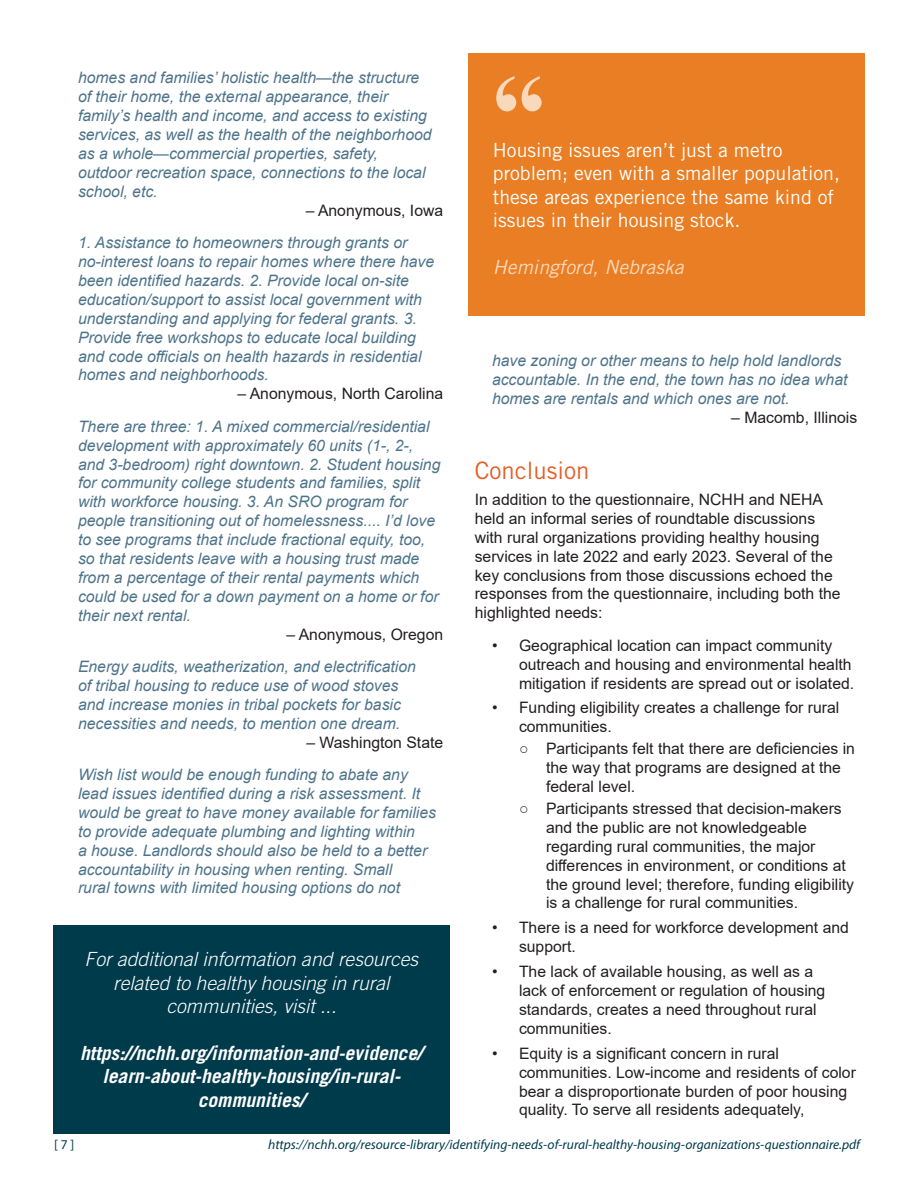
<style>
.page{position:relative;width:918px;height:1188px;background:#fff}
.page>*{position:absolute;margin:0;border:0;box-sizing:border-box;transform-origin:0 0}
.t1{font:700 108px "Times New Roman";color:#f9d9bc}
.t2{font:24px "Trade Gothic LT Std";color:#e65c25}
.t3{font:19.5px/23.4px "Trade Gothic LT Std";color:#fff}
.t4{font:italic 700 19.5px/23.4px "Trade Gothic LT Std";color:#fff;text-align:center}
.t5{font:italic 300 19.5px/23.4px "Trade Gothic LT Std";color:#fff;text-align:center}
.t6{font:italic 19.5px "Trade Gothic LT Std";color:#f9d9bc}
.t7{font:italic 15.75px/18.9px "Arial";color:#4e748b}
.t8{font:15.75px/18.9px "Arial";color:#231f20}
.t9{font:italic 13.5px "Myriad Pro";color:#003b4c}
.t10{font:13.5px "Myriad Pro";color:#003b4c}
</style>
<div class="page">
<div style="left:469px;top:53px;width:396px;height:263px;background:#e97e24"></div>
<div style="left:53px;top:925px;width:396px;height:209px;background:#003b4c"></div>
<p class="t7" style="left:78px;top:69px;width:355px">homes and families’ holistic health—the structure of their home, the external appearance, their family’s health and income, and access to existing services, as well as the health of the neighborhood as a whole—commercial properties, safety, outdoor recreation space, connections to the local school, etc.</p>
<p class="t8" style="left:306px;top:201px;width:139px">– Anonymous, Iowa</p>
<p class="t7" style="left:78px;top:233px;width:358px">1. Assistance to homeowners through grants or no-interest loans to repair homes where there have been identified hazards. 2. Provide local on-site education/support to assist local government with understanding and applying for federal grants. 3.<br>Provide free workshops to educate local building and code officials on health hazards in residential homes and neighborhoods.</p>
<p class="t8" style="left:238px;top:384px;width:207px">– Anonymous, North Carolina</p>
<p class="t7" style="left:78px;top:417px;width:364px">There are three: 1. A mixed commercial/residential development with approximately 60 units (1-, 2-, and 3-bedroom) right downtown. 2. Student housing for community college students and families, split with workforce housing. 3. An SRO program for people transitioning out of homelessness.... I’d love to see programs that include fractional equity, too, so that residents leave with a housing trust made from a percentage of their rental payments which could be used for a down payment on a home or for their next rental.</p>
<p class="t8" style="left:287px;top:625px;width:158px">– Anonymous, Oregon</p>
<p class="t7" style="left:78px;top:657px;width:339px">Energy audits, weatherization, and electrification of tribal housing to reduce use of wood stoves and increase monies in tribal pockets for basic necessities and needs, to mention one dream.</p>
<p class="t8" style="left:306px;top:733px;width:138px">– Washington State</p>
<p class="t7" style="left:78px;top:765px;width:360px">Wish list would be enough funding to abate any lead issues identified during a risk assessment. It would be great to have money available for families to provide adequate plumbing and lighting within<br>a house. Landlords should also be held to a better accountability in housing when renting. Small<br>rural towns with limited housing options do not</p>
<p class="t5" style="left:85px;top:948px;width:335px">For additional information and resources related to healthy housing in rural communities, visit ...</p>
<p class="t4" style="left:80px;top:1042px;width:344px">https://nchh.org/information-and-evidence/ learn-about-healthy-housing/in-rural&shy;communities/</p>
<p class="t1" style="left:492px;top:35px;width:55px">“</p>
<p class="t3" style="left:493px;top:138px;width:349px">Housing issues aren’t just a metro problem; even with a smaller population, these areas experience the same kind of issues in their housing stock.</p>
<p class="t6" style="left:493px;top:255px;width:192px">Hemingford, Nebraska</p>
<p class="t7" style="left:492px;top:351px;width:357px">have zoning or other means to help hold landlords accountable. In the end, the town has no idea what homes are rentals and which ones are not.</p>
<p class="t8" style="left:731px;top:408px;width:128px">– Macomb, Illinois</p>
<p class="t2" style="left:475px;top:456px;width:116px">Conclusion</p>
<p class="t8" style="left:475px;top:490px;width:367px">In addition to the questionnaire, NCHH and NEHA held an informal series of roundtable discussions with rural organizations providing healthy housing services in late 2022 and early 2023. Several of the key conclusions from those discussions echoed the responses from the questionnaire, including both the highlighted needs:</p>
<p class="t8" style="left:519px;top:636px;width:337px;text-indent:-27px">• Geographical location can impact community outreach and housing and environmental health mitigation if residents are spread out or isolated.</p>
<p class="t8" style="left:519px;top:698px;width:322px;text-indent:-27px">• Funding eligibility creates a challenge for rural communities.</p>
<p class="t8" style="left:546px;top:739px;width:311px;text-indent:-27px">○ Participants felt that there are deficiencies in the way that programs are designed at the federal level.</p>
<p class="t8" style="left:546px;top:799px;width:310px;text-indent:-27px">○ Participants stressed that decision-makers and the public are not knowledgeable regarding rural communities, the major differences in environment, or conditions at the ground level; therefore, funding eligibility is a challenge for rural communities.</p>
<p class="t8" style="left:519px;top:918px;width:332px;text-indent:-27px">• There is a need for workforce development and support.</p>
<p class="t8" style="left:519px;top:962px;width:308px;text-indent:-27px">• The lack of available housing, as well as a lack of enforcement or regulation of housing standards, creates a need throughout rural communities.</p>
<p class="t8" style="left:519px;top:1044px;width:338px;text-indent:-27px">• Equity is a significant concern in rural communities. Low-income and residents of color bear a disproportionate burden of poor housing quality. To serve all residents adequately,</p>
<p class="t10" style="left:54px;top:1136px;width:22px">[ 7 ]</p>
<p class="t9" style="left:268px;top:1136px;width:593px">https://nchh.org/resource-library/identifying-needs-of-rural-healthy-housing-organizations-questionnaire.pdf</p>
</div>
